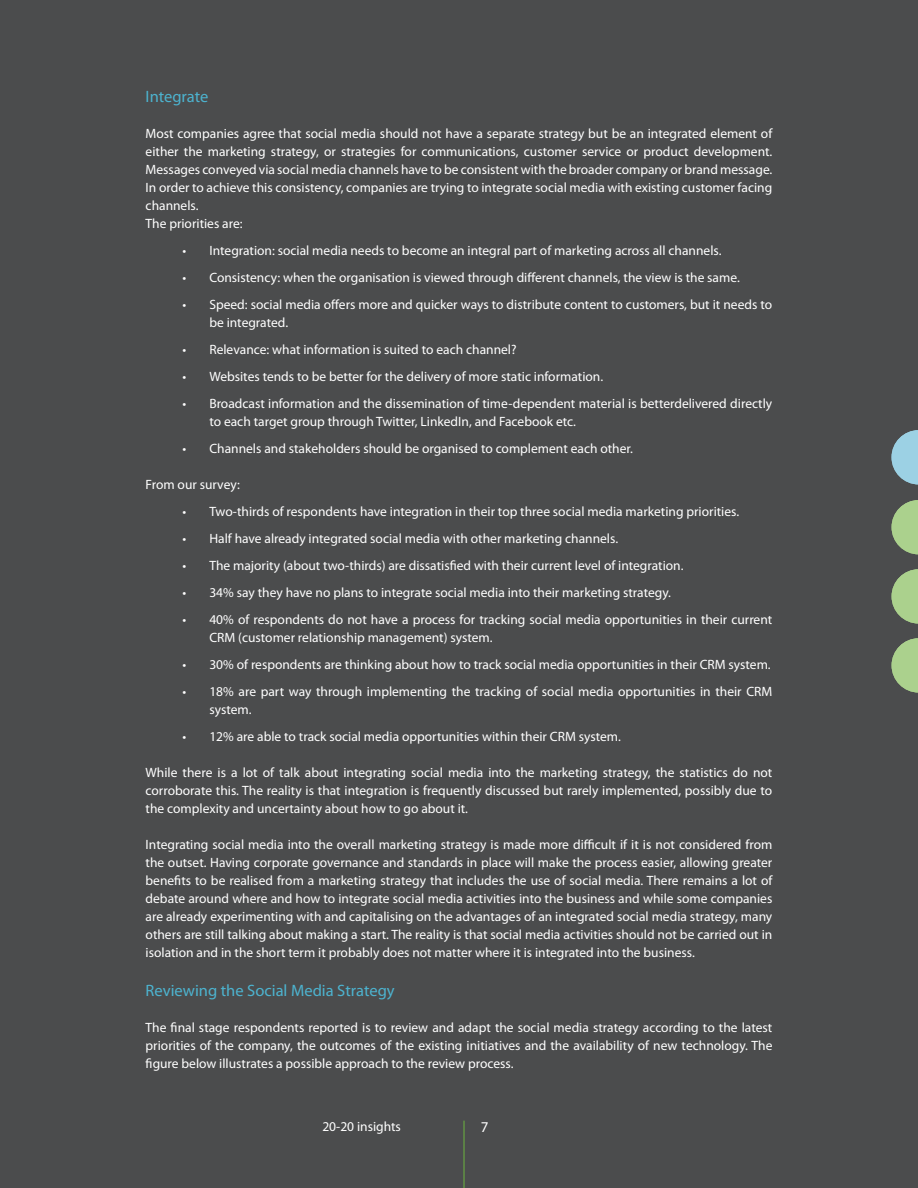
<style>
.page{position:relative;width:918px;height:1188px;background:#4b4c4d}
.page>*{position:absolute;margin:0;border:0;box-sizing:border-box;transform-origin:0 0}
.t1{font:16.5px "Myriad Pro";color:#4db3cf}
.t2{font:15px "Myriad Pro";color:#fff}
.t3{font:13.5px/18px "Myriad Pro";color:#fff;text-align:justify}
</style>
<div class="page">
<hr style="left:464px;top:1121px;width:1px;height:67px;background:#6cb43f">
<svg style="left:891px;top:430px;width:27px;height:54px"></svg>
<svg style="left:892px;top:500px;width:26px;height:54px"></svg>
<svg style="left:892px;top:569px;width:26px;height:55px"></svg>
<svg style="left:892px;top:638px;width:26px;height:55px"></svg>
<p class="t1" style="left:146px;top:86px;width:64px">Integrate</p>
<p class="t3" style="left:146px;top:124px;width:628px">Most companies agree that social media should not have a separate strategy but be an integrated element of either the marketing strategy, or strategies for communications, customer service or product development.<br>Messages conveyed via social media channels have to be consistent with the broader company or brand message.<br>In order to achieve this consistency, companies are trying to integrate social media with existing customer facing channels.</p>
<p class="t3" style="left:146px;top:214px;width:99px">The priorities are:</p>
<p class="t3" style="left:182px;top:241px;width:541px">• Integration: social media needs to become an integral part of marketing across all channels.</p>
<p class="t3" style="left:182px;top:268px;width:559px">• Consistency: when the organisation is viewed through different channels, the view is the same.</p>
<p class="t3" style="left:209px;top:295px;width:564px;text-indent:-27px">• Speed: social media offers more and quicker ways to distribute content to customers, but it needs to be integrated.</p>
<p class="t3" style="left:182px;top:340px;width:336px">• Relevance: what information is suited to each channel?</p>
<p class="t3" style="left:182px;top:367px;width:422px">• Websites tends to be better for the delivery of more static information.</p>
<p class="t3" style="left:209px;top:394px;width:564px;text-indent:-27px">• Broadcast information and the dissemination of time-dependent material is betterdelivered directly to each target group through Twitter, LinkedIn, and Facebook etc.</p>
<p class="t3" style="left:182px;top:439px;width:452px">• Channels and stakeholders should be organised to complement each other.</p>
<p class="t3" style="left:146px;top:475px;width:96px">From our survey:</p>
<p class="t3" style="left:182px;top:502px;width:558px">• Two-thirds of respondents have integration in their top three social media marketing priorities.</p>
<p class="t3" style="left:182px;top:529px;width:437px">• Half have already integrated social media with other marketing channels.</p>
<p class="t3" style="left:182px;top:556px;width:503px">• The majority (about two-thirds) are dissatisfied with their current level of integration.</p>
<p class="t3" style="left:182px;top:583px;width:490px">• 34% say they have no plans to integrate social media into their marketing strategy.</p>
<p class="t3" style="left:209px;top:610px;width:564px;text-indent:-27px">• 40% of respondents do not have a process for tracking social media opportunities in their current<br>CRM (customer relationship management) system.</p>
<p class="t3" style="left:182px;top:655px;width:590px">• 30% of respondents are thinking about how to track social media opportunities in their CRM system.</p>
<p class="t3" style="left:209px;top:682px;width:564px;text-indent:-27px">• 18% are part way through implementing the tracking of social media opportunities in their CRM system.</p>
<p class="t3" style="left:182px;top:727px;width:440px">• 12% are able to track social media opportunities within their CRM system.</p>
<p class="t3" style="left:146px;top:763px;width:628px">While there is a lot of talk about integrating social media into the marketing strategy, the statistics do not corroborate this. The reality is that integration is frequently discussed but rarely implemented, possibly due to the complexity and uncertainty about how to go about it.</p>
<p class="t3" style="left:146px;top:835px;width:628px">Integrating social media into the overall marketing strategy is made more difficult if it is not considered from the outset. Having corporate governance and standards in place will make the process easier, allowing greater benefits to be realised from a marketing strategy that includes the use of social media. There remains a lot of debate around where and how to integrate social media activities into the business and while some companies are already experimenting with and capitalising on the advantages of an integrated social media strategy, many others are still talking about making a start. The reality is that social media activities should not be carried out in isolation and in the short term it probably does not matter where it is integrated into the business.</p>
<p class="t1" style="left:146px;top:980px;width:251px">Reviewing the Social Media Strategy</p>
<p class="t3" style="left:146px;top:1018px;width:628px">The final stage respondents reported is to review and adapt the social media strategy according to the latest priorities of the company, the outcomes of the existing initiatives and the availability of new technology. The figure below illustrates a possible approach to the review process.</p>
<p class="t3" style="left:322px;top:1117px;width:80px">20-20 insights</p>
<p class="t2" style="left:481px;top:1118px;width:9px">7</p>
</div>
